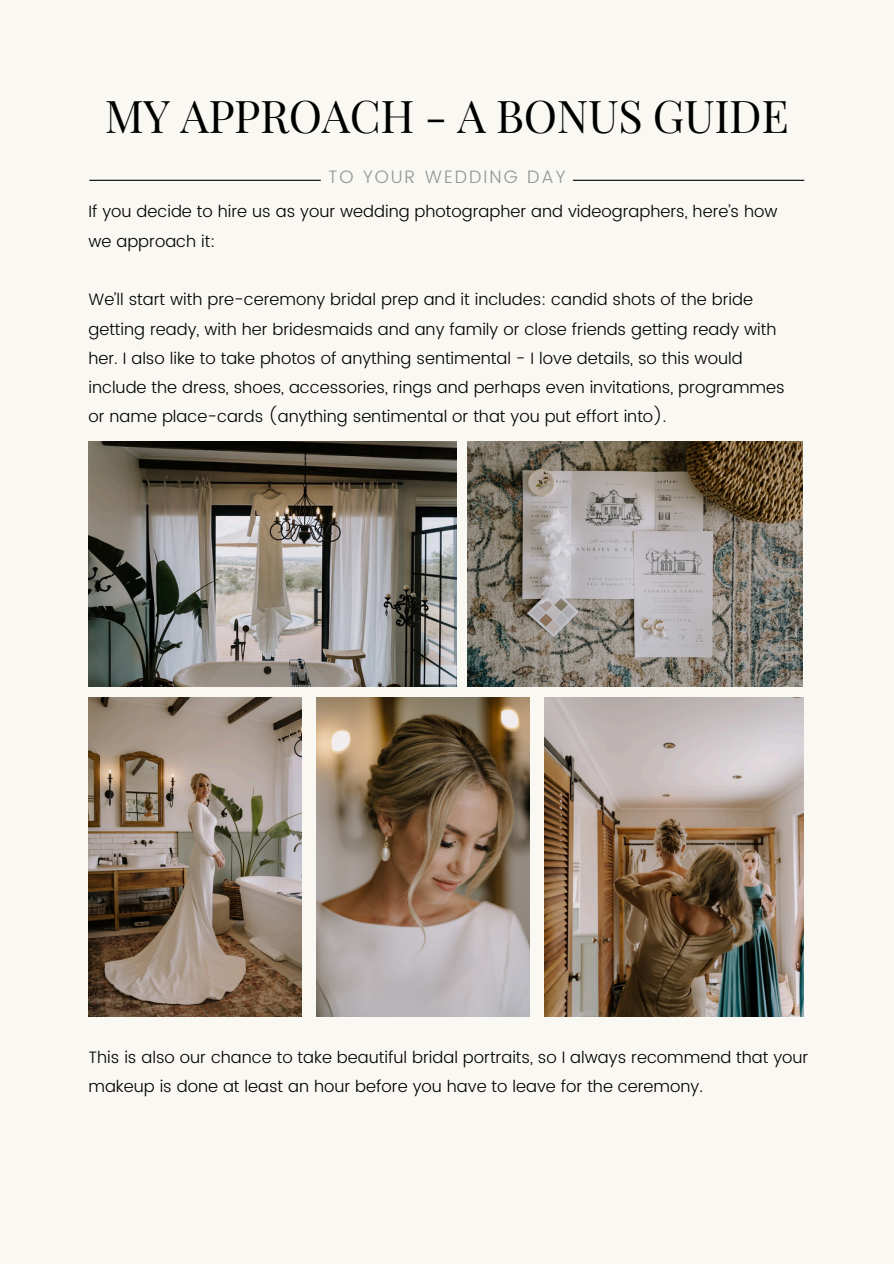
<style>
.page{position:relative;width:894px;height:1264px;background:#fff}
.page>*{position:absolute;margin:0;border:0;box-sizing:border-box;transform-origin:0 0}
.t1{font:45px "Playfair Display";letter-spacing:-.01em;color:#000}
.t2{font:300 18px "Poppins";letter-spacing:.11em;color:#929799}
.t3{font:300 16.5px/29.2px "Poppins";color:#000}
</style>
<div class="page">
<div style="left:0;top:0;width:893px;height:1263px;background:#faf8f3"></div>
<hr style="left:572px;top:180px;width:232px;height:1px;background:#000">
<hr style="left:89px;top:180px;width:231px;height:1px;background:#000">
<img style="left:88px;top:441px;width:368px;height:245px">
<img style="left:467px;top:441px;width:335px;height:245px">
<img style="left:316px;top:697px;width:213px;height:319px">
<img style="left:88px;top:697px;width:213px;height:319px">
<img style="left:544px;top:697px;width:259px;height:319px">
<h2 class="t1" style="left:105px;top:84px;width:685px">MY APPROACH - A BONUS GUIDE</h2>
<h1 class="t2" style="left:328px;top:166px;width:239px">TO YOUR WEDDING DAY</h1>
<p class="t3" style="left:88px;top:197px;width:690px">If you decide to hire us as your wedding photographer and videographers, here’s how we approach it:</p>
<p class="t3" style="left:88px;top:285px;width:697px">We’ll start with pre-ceremony bridal prep and it includes: candid shots of the bride getting ready, with her bridesmaids and any family or close friends getting ready with her. I also like to take photos of anything sentimental - I love details, so this would include the dress, shoes, accessories, rings and perhaps even invitations, programmes or name place-cards (anything sentimental or that you put effort into).</p>
<p class="t3" style="left:88px;top:1042px;width:721px">This is also our chance to take beautiful bridal portraits, so I always recommend that your makeup is done at least an hour before you have to leave for the ceremony.</p>
</div>
